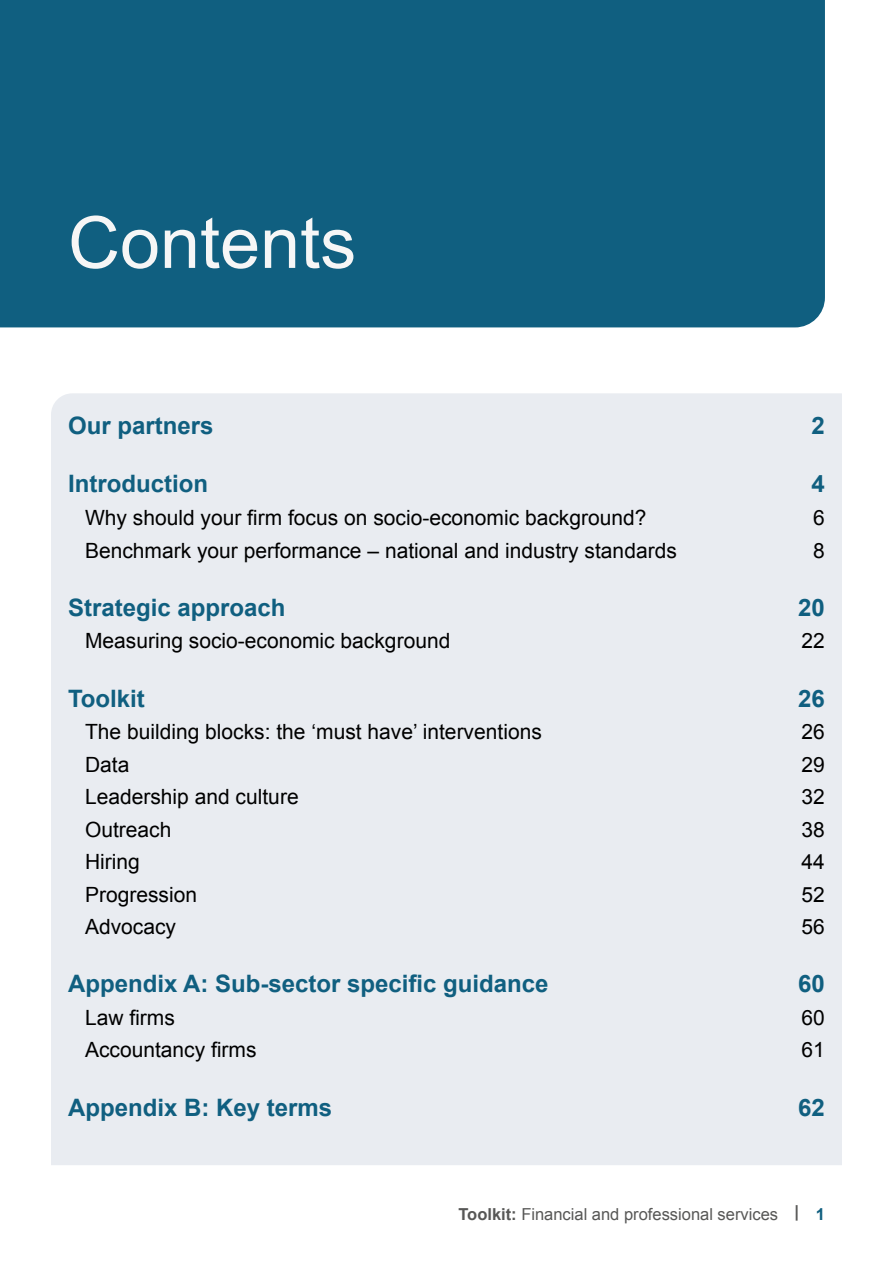
<style>
.page{position:relative;width:893px;height:1263px;background:#fff}
.page>*{position:absolute;margin:0;border:0;box-sizing:border-box;transform-origin:0 0}
.H1_Div_Hdr_48_51_reg{font:72px "Arial";color:#f6f6f6}
.t1{font:700 24px "Arial";color:#105f80}
.t2{font:21px "Arial";color:#000}
.t3{font:16.5px "Arial";color:#575756}
.s1{font-weight:700}
.s2{font-weight:700;color:#105f80}
</style>
<div class="page">
<div style="left:0;top:0;width:825px;height:327px;background:#105f80"></div>
<div style="left:51px;top:393px;width:791px;height:772px;background:#e9ecf1"></div>
<h1 class="H1_Div_Hdr_48_51_reg" style="left:68px;top:195px;width:290px">Contents</h1>
<p class="t1" style="left:68px;top:410px;width:147px">Our partners</p>
<p class="t1" style="left:812px;top:410px;width:15px">2</p>
<p class="t1" style="left:68px;top:468px;width:141px">Introduction</p>
<p class="t1" style="left:812px;top:468px;width:15px">4</p>
<p class="t2" style="left:85px;top:504px;width:563px">Why should your firm focus on socio-economic background?</p>
<p class="t2" style="left:813px;top:504px;width:13px">6</p>
<p class="t2" style="left:85px;top:536px;width:593px">Benchmark your performance – national and industry standards</p>
<p class="t2" style="left:813px;top:536px;width:13px">8</p>
<p class="t1" style="left:68px;top:591px;width:219px">Strategic approach</p>
<p class="t1" style="left:798px;top:591px;width:28px">20</p>
<p class="t2" style="left:85px;top:627px;width:367px">Measuring socio-economic background</p>
<p class="t2" style="left:802px;top:627px;width:25px">22</p>
<p class="t1" style="left:68px;top:682px;width:78px">Toolkit</p>
<p class="t1" style="left:798px;top:682px;width:28px">26</p>
<p class="t2" style="left:85px;top:718px;width:458px">The building blocks: the ‘must have’ interventions</p>
<p class="t2" style="left:802px;top:718px;width:25px">26</p>
<p class="t2" style="left:85px;top:750px;width:46px">Data</p>
<p class="t2" style="left:802px;top:750px;width:25px">29</p>
<p class="t2" style="left:85px;top:783px;width:215px">Leadership and culture</p>
<p class="t2" style="left:802px;top:783px;width:25px">32</p>
<p class="t2" style="left:85px;top:815px;width:88px">Outreach</p>
<p class="t2" style="left:802px;top:815px;width:25px">38</p>
<p class="t2" style="left:85px;top:848px;width:56px">Hiring</p>
<p class="t2" style="left:802px;top:848px;width:25px">44</p>
<p class="t2" style="left:85px;top:880px;width:114px">Progression</p>
<p class="t2" style="left:802px;top:880px;width:25px">52</p>
<p class="t2" style="left:85px;top:913px;width:93px">Advocacy</p>
<p class="t2" style="left:802px;top:913px;width:25px">56</p>
<p class="t1" style="left:68px;top:968px;width:482px">Appendix A: Sub-sector specific guidance</p>
<p class="t1" style="left:798px;top:968px;width:28px">60</p>
<p class="t2" style="left:85px;top:1004px;width:91px">Law firms</p>
<p class="t2" style="left:802px;top:1004px;width:25px">60</p>
<p class="t2" style="left:85px;top:1036px;width:173px">Accountancy firms</p>
<p class="t2" style="left:802px;top:1036px;width:25px">61</p>
<p class="t1" style="left:68px;top:1091px;width:266px">Appendix B: Key terms</p>
<p class="t1" style="left:798px;top:1091px;width:28px">62</p>
<p class="t3" style="left:458px;top:1203px;width:368px"><span class="s1">Toolkit:</span> Financial and professional services <sup>|</sup> <span class="s2">1</span></p>
</div>
